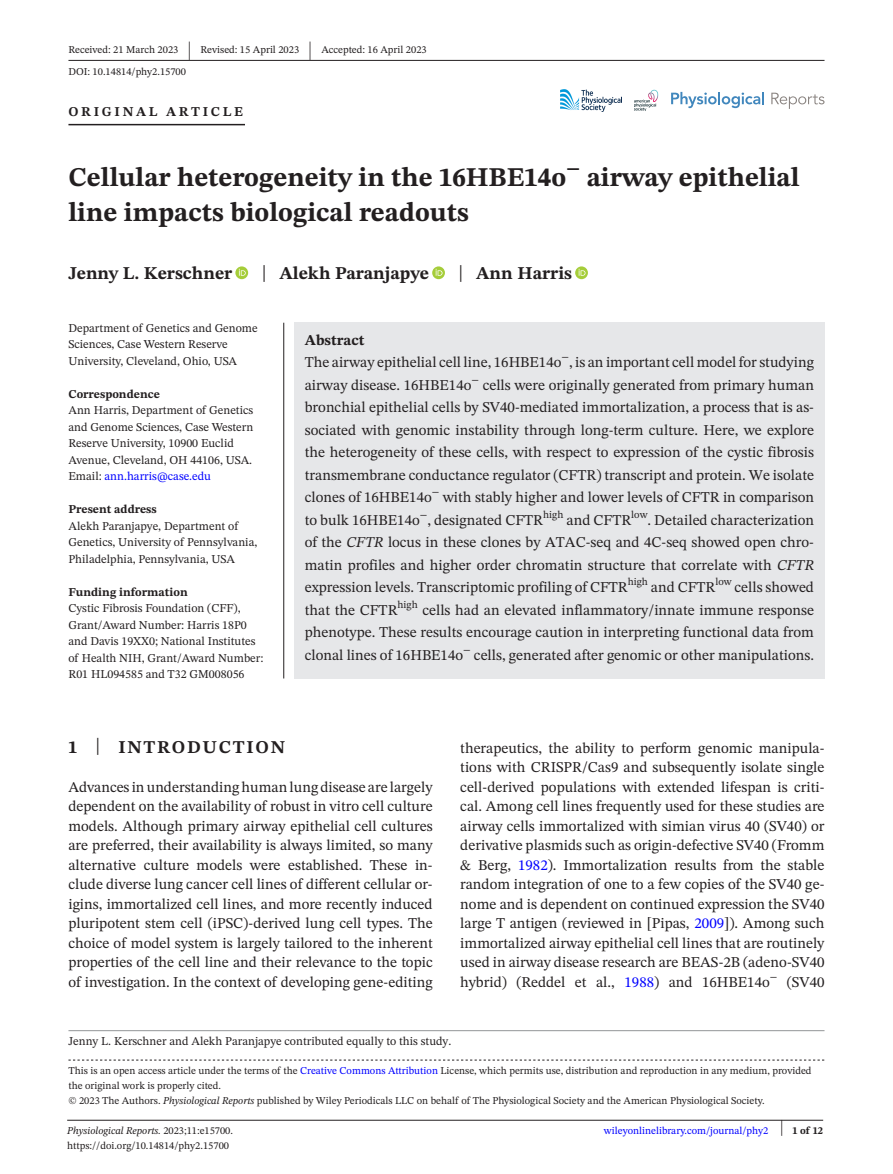
<style>
.page{position:relative;width:893px;height:1174px;background:#fff}
.page>*{position:absolute;margin:0;border:0;box-sizing:border-box;transform-origin:0 0}
.t1{font:700 27px/34.5px "STIX Two Text";color:#231f20}
.t2{font:25.65px "STIX Two Text";color:#231f20;scale:.49 1}
.t3{font:700 18px "STIX Two Text";color:#231f20}
.t4{font:700 18px "STIX Two Text";letter-spacing:.1em;color:#231f20}
.t5{font:15px/19.5px "STIX Two Text";color:#231f20;text-align:justify}
.t6{font:700 15px "STIX Two Text";color:#231f20}
.t7{font:700 13.5px "STIX Two Text";letter-spacing:.2em;color:#231f20}
.t8{font:12px/16.5px "STIX Two Text";color:#231f20}
.t9{font:700 12px "STIX Two Text";color:#231f20}
.t10{font:10.5px/15px "STIX Two Text";color:#231f20}
.t11{font:italic 10.5px "STIX Two Text";color:#231f20}
.t12{font:10.5px "STIX Two Text";color:#00f}
.t13{font:700 10.5px "STIX Two Text";color:#231f20}
.s1{font-weight:400;font-size:23.4px}
.s2{color:#00f}
.s3{font-style:italic}
.s4{font-weight:400;font-size:23.7px}
.s5{font-style:normal}
.s6{font-weight:400;font-size:22.2px}
</style>
<div class="page">
<hr style="left:67px;top:1119px;width:756px;height:1px;background:#231f20">
<svg style="left:634px;top:90px;width:24px;height:21px"></svg>
<img style="left:560px;top:90px;width:62px;height:21px">
<svg style="left:671px;top:92px;width:93px;height:16px"></svg>
<svg style="left:771px;top:93px;width:53px;height:16px"></svg>
<hr style="left:68px;top:60px;width:756px;height:1px;background:#231f20">
<hr style="left:68px;top:124px;width:177px;height:1px;background:#231f20">
<svg style="left:235px;top:266px;width:13px;height:13px"></svg>
<svg style="left:239px;top:269px;width:7px;height:7px"></svg>
<svg style="left:432px;top:266px;width:13px;height:13px"></svg>
<svg style="left:436px;top:269px;width:6px;height:7px"></svg>
<svg style="left:575px;top:266px;width:13px;height:13px"></svg>
<svg style="left:579px;top:269px;width:6px;height:7px"></svg>
<svg style="left:68px;top:1059px;width:756px;height:1px"></svg>
<hr style="left:68px;top:1030px;width:756px;height:1px;background:#939598">
<hr style="left:283px;top:323px;width:1px;height:355px;background:#231f20">
<div style="left:294px;top:323px;width:530px;height:347px;background:#e6e7e9"></div>
<div style="left:294px;top:669px;width:530px;height:9px;background:#e6e7e9"></div>
<p class="t10" style="left:68px;top:42px;width:111px">Received: 21 March 2023</p>
<h2 class="t2" style="left:188px;top:32px;width:8px">|</h2>
<p class="t10" style="left:201px;top:42px;width:100px">Revised: 15 April 2023</p>
<h2 class="t2" style="left:309px;top:32px;width:8px">|</h2>
<p class="t10" style="left:321px;top:42px;width:107px">Accepted: 16 April 2023</p>
<p class="t10" style="left:68px;top:64px;width:119px">DOI: 10.14814/phy2.15700</p>
<p class="t7" style="left:68px;top:101px;width:176px">ORIGINAL ARTICLE</p>
<h1 class="t1" style="left:68px;top:161px;width:733px">Cellular heterogeneity in the 16HBE14o<sup>−</sup> airway epithelial line impacts biological readouts</h1>
<p class="t3" style="left:68px;top:260px;width:165px">Jenny L. Kerschner</p>
<p class="t3" style="left:262px;top:260px;width:169px"><span class="s1">|</span> Alekh Paranjapye</p>
<p class="t3" style="left:459px;top:260px;width:115px"><span class="s1">|</span> Ann Harris</p>
<p class="t8" style="left:68px;top:319px;width:191px">Department of Genetics and Genome<br>Sciences, Case Western Reserve<br>University, Cleveland, Ohio, USA</p>
<p class="t9" style="left:68px;top:385px;width:93px">Correspondence</p>
<p class="t8" style="left:68px;top:402px;width:186px">Ann Harris, Department of Genetics and Genome Sciences, Case Western Reserve University, 10900 Euclid Avenue, Cleveland, OH 44106, USA.<br>Email: <span class="s2">ann.harris@case.edu</span></p>
<p class="t9" style="left:68px;top:501px;width:90px">Present address</p>
<p class="t8" style="left:68px;top:517px;width:190px">Alekh Paranjapye, Department of<br>Genetics, University of Pennsylvania,<br>Philadelphia, Pennsylvania, USA</p>
<p class="t9" style="left:68px;top:583px;width:121px">Funding information</p>
<p class="t8" style="left:68px;top:600px;width:196px">Cystic Fibrosis Foundation (CFF), Grant/Award Number: Harris 18P0 and Davis 19XX0; National Institutes of Health NIH, Grant/Award Number:<br>R01 HL094585 and T32 GM008056</p>
<p class="t6" style="left:305px;top:329px;width:61px">Abstract</p>
<p class="t5" style="left:305px;top:352px;width:258px">The airway epithelial cell line, 16HBE14o</p>
<p class="t10" style="left:561px;top:349px;width:9px">−</p>
<p class="t5" style="left:569px;top:352px;width:246px">, is an important cell model for studying</p>
<p class="t5" style="left:305px;top:375px;width:168px">airway disease. 16HBE14o</p>
<p class="t10" style="left:471px;top:372px;width:9px">−</p>
<p class="t5" style="left:305px;top:373px;width:511px;line-height:22.5px;text-indent:178px">cells were originally generated from primary human bronchial epithelial cells by SV40-mediated immortalization, a process that is as&shy;sociated with genomic instability through long-term culture. Here, we explore the heterogeneity of these cells, with respect to expression of the cystic fibrosis transmembrane conductance regulator (CFTR) transcript and protein. We isolate clones of 16HBE14o<sup>−</sup> with stably higher and lower levels of CFTR in comparison to bulk 16HBE14o</p>
<p class="t10" style="left:420px;top:507px;width:9px">−</p>
<p class="t5" style="left:427px;top:510px;width:117px">, designated CFTR</p>
<p class="t10" style="left:543px;top:507px;width:22px">high</p>
<p class="t5" style="left:566px;top:510px;width:66px">and CFTR</p>
<p class="t10" style="left:631px;top:507px;width:18px">low</p>
<p class="t5" style="left:305px;top:508px;width:511px;line-height:22.5px;text-indent:343px">. Detailed characterization of the <span class="s3">CFTR</span> locus in these clones by ATAC-seq and 4C-seq showed open chro&shy;matin profiles and higher order chromatin structure that correlate with <span class="s3">CFTR </span>expression levels. Transcriptomic profiling of CFTR</p>
<p class="t10" style="left:628px;top:574px;width:22px">high</p>
<p class="t5" style="left:651px;top:577px;width:66px">and CFTR</p>
<p class="t10" style="left:715px;top:574px;width:18px">low</p>
<p class="t5" style="left:734px;top:577px;width:81px">cells showed</p>
<p class="t5" style="left:305px;top:600px;width:94px">that the CFTR</p>
<p class="t10" style="left:398px;top:597px;width:22px">high</p>
<p class="t5" style="left:305px;top:598px;width:511px;line-height:22.5px;text-indent:118px">cells had an elevated inflammatory/innate immune response phenotype. These results encourage caution in interpreting functional data from clonal lines of 16HBE14o</p>
<p class="t10" style="left:463px;top:642px;width:9px">−</p>
<p class="t5" style="left:474px;top:645px;width:342px">cells, generated after genomic or other manipulations.</p>
<p class="t4" style="left:68px;top:734px;width:218px">1 <span class="s4">|</span> INTRODUCTION</p>
<p class="t5" style="left:68px;top:777px;width:366px">Advances in understanding human lung disease are largely dependent on the availability of robust in vitro cell culture models. Although primary airway epithelial cell cultures are preferred, their availability is always limited, so many alternative culture models were established. These in&shy;clude diverse lung cancer cell lines of different cellular or&shy;igins, immortalized cell lines, and more recently induced pluripotent stem cell (iPSC)-derived lung cell types. The choice of model system is largely tailored to the inherent properties of the cell line and their relevance to the topic of investigation. In the context of developing gene-editing</p>
<p class="t5" style="left:460px;top:738px;width:366px">therapeutics, the ability to perform genomic manipula&shy;tions with CRISPR/Cas9 and subsequently isolate single cell-derived populations with extended lifespan is criti&shy;cal. Among cell lines frequently used for these studies are airway cells immortalized with simian virus 40 (SV40) or derivative plasmids such as origin-defective SV40 (Fromm &amp; Berg, <span class="s2">1982</span>). Immortalization results from the stable random integration of one to a few copies of the SV40 ge&shy;nome and is dependent on continued expression the SV40 large T antigen (reviewed in [Pipas, <span class="s2">2009</span>]). Among such immortalized airway epithelial cell lines that are routinely used in airway disease research are BEAS-2B (adeno-SV40 hybrid) (Reddel et al., <span class="s2">1988</span>) and 16HBE14o</p>
<p class="t10" style="left:770px;top:969px;width:9px">−</p>
<p class="t5" style="left:787px;top:972px;width:39px">(SV40</p>
<p class="t8" style="left:68px;top:1032px;width:384px">Jenny L. Kerschner and Alekh Paranjapye contributed equally to this study.</p>
<p class="t10" style="left:68px;top:1063px;width:745px">This is an open access article under the terms of the <span class="s2">Creative Commons Attribution</span> License, which permits use, distribution and reproduction in any medium, provided the original work is properly cited.<br>© 2023 The Authors. <span class="s3">Physiological Reports</span> published by Wiley Periodicals LLC on behalf of The Physiological Society and the American Physiological Society.</p>
<p class="t11" style="left:67px;top:1123px;width:167px">Physiological Reports. <span class="s5">2023;11:e15700.</span></p>
<p class="t13" style="left:780px;top:1123px;width:45px"><span class="s6">|</span> 1 of 12</p>
<p class="t10" style="left:67px;top:1138px;width:163px">https://doi.org/10.14814/phy2.15700</p>
<p class="t12" style="left:604px;top:1123px;width:166px">wileyonlinelibrary.com/journal/phy2</p>
</div>
